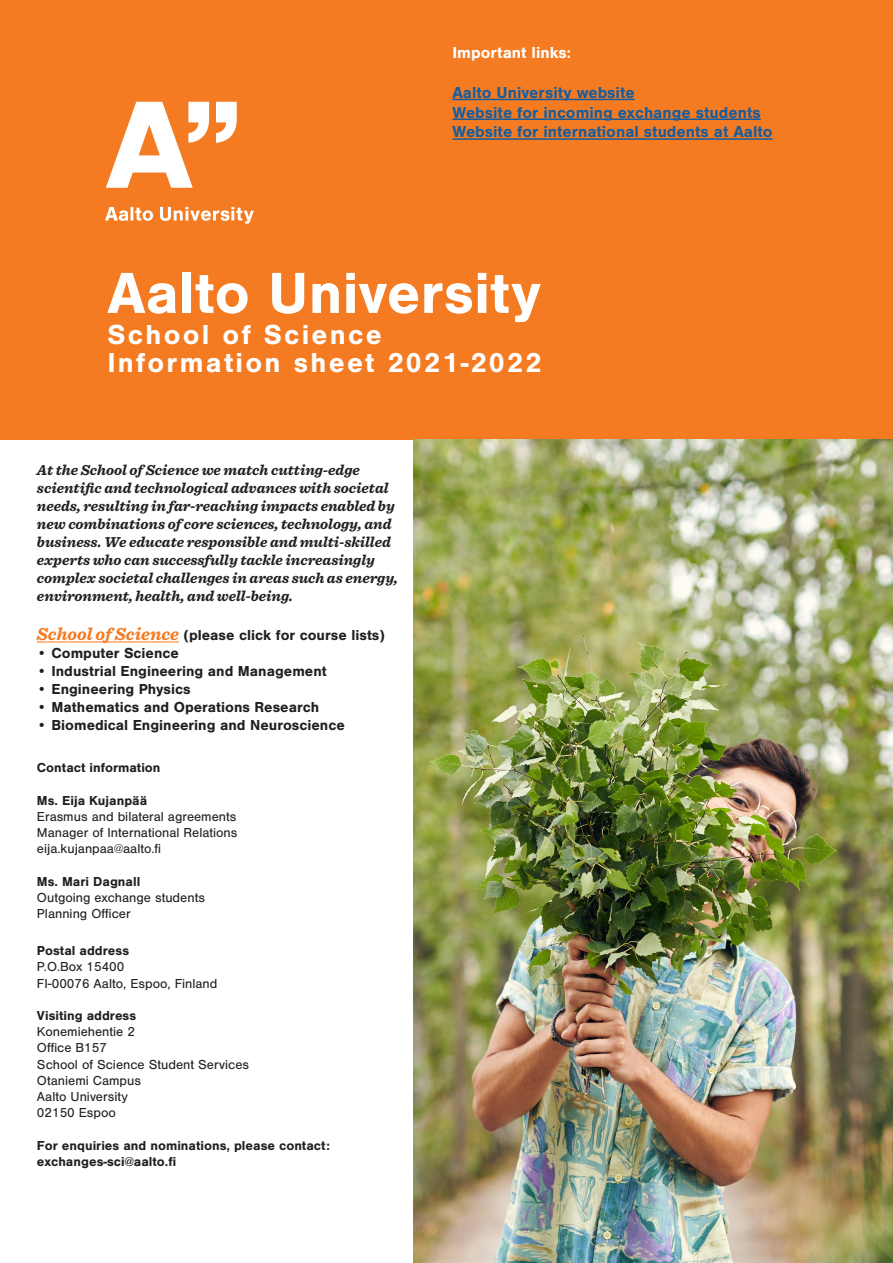
<style>
.page{position:relative;width:893px;height:1263px;background:#fff}
.page>*{position:absolute;margin:0;border:0;box-sizing:border-box;transform-origin:0 0}
.t1{font:700 60px "Nimbus San";color:#fff}
.t2{font:700 28.5px "Nimbus San";letter-spacing:.08em;color:#fff}
.t3{font:700 16.5px "Nimbus San";color:#175d9e}
.t4{font:700 16.5px "Nimbus San";color:#fff}
.t5{font:italic 700 15px/18px "Sentinel";color:#231f20}
.t6{font:700 15px "Nimbus San";color:#231f20}
.t7{font:13.5px "Nimbus San";color:#231f20}
.t8{font:700 13.5px "Nimbus San";color:#231f20}
.s1{font-family:"Sentinel";font-style:italic;font-size:18px;color:#f47b21}
</style>
<div class="page">
<div style="left:0;top:0;width:893px;height:439px;background:#f47b21"></div>
<img style="left:414px;top:439px;width:479px;height:824px">
<hr style="left:37px;top:641px;width:142px;height:1px;background:#f47b21">
<hr style="left:452px;top:99px;width:183px;height:1px;background:#175d9e">
<hr style="left:452px;top:118px;width:309px;height:2px;background:#175d9e">
<hr style="left:452px;top:138px;width:320px;height:2px;background:#175d9e">
<svg style="left:105px;top:207px;width:149px;height:17px"></svg>
<svg style="left:216px;top:102px;width:21px;height:41px"></svg>
<svg style="left:106px;top:102px;width:103px;height:86px"></svg>
<p class="t4" style="left:452px;top:43px;width:120px">Important links:</p>
<p class="t3" style="left:452px;top:83px;width:184px">Aalto University website</p>
<p class="t3" style="left:452px;top:103px;width:310px">Website for incoming exchange students</p>
<p class="t3" style="left:452px;top:123px;width:322px">Website for international students at Aalto</p>
<p class="t1" style="left:107px;top:259px;width:435px">Aalto University</p>
<p class="t2" style="left:107px;top:318px;width:276px">School of Science</p>
<p class="t2" style="left:107px;top:347px;width:436px">Information sheet 2021-2022</p>
<p class="t5" style="left:37px;top:460px;width:362px">At the School of Science we match cutting-edge scientific and technological advances with societal needs, resulting in far-reaching impacts enabled by new combinations of core sciences, technology, and business. We educate responsible and multi-skilled experts who can successfully tackle increasingly complex societal challenges in areas such as energy, environment, health, and well-being.</p>
<p class="t6" style="left:37px;top:627px;width:350px"><span class="s1">School of Science</span> (please click for course lists)</p>
<p class="t6" style="left:37px;top:645px;width:144px">• Computer Science</p>
<p class="t6" style="left:37px;top:663px;width:291px">• Industrial Engineering and Management</p>
<p class="t6" style="left:37px;top:681px;width:155px">• Engineering Physics</p>
<p class="t6" style="left:37px;top:699px;width:284px">• Mathematics and Operations Research</p>
<p class="t6" style="left:37px;top:717px;width:309px">• Biomedical Engineering and Neuroscience</p>
<p class="t8" style="left:37px;top:760px;width:125px">Contact information</p>
<p class="t8" style="left:37px;top:792px;width:112px">Ms. Eija Kujanpää</p>
<p class="t7" style="left:37px;top:809px;width:201px">Erasmus and bilateral agreements</p>
<p class="t7" style="left:37px;top:825px;width:202px">Manager of International Relations</p>
<p class="t7" style="left:37px;top:841px;width:126px">eija.kujanpaa@aalto.fi</p>
<p class="t8" style="left:37px;top:873px;width:105px">Ms. Mari Dagnall</p>
<p class="t7" style="left:37px;top:890px;width:169px">Outgoing exchange students</p>
<p class="t7" style="left:37px;top:906px;width:95px">Planning Officer</p>
<p class="t8" style="left:37px;top:943px;width:94px">Postal address</p>
<p class="t7" style="left:37px;top:959px;width:89px">P.O.Box 15400</p>
<p class="t7" style="left:37px;top:976px;width:182px">FI-00076 Aalto, Espoo, Finland</p>
<p class="t8" style="left:37px;top:1008px;width:101px">Visiting address</p>
<p class="t7" style="left:37px;top:1024px;width:100px">Konemiehentie 2</p>
<p class="t7" style="left:37px;top:1040px;width:71px">Office B157</p>
<p class="t7" style="left:37px;top:1057px;width:214px">School of Science Student Services</p>
<p class="t7" style="left:37px;top:1073px;width:106px">Otaniemi Campus</p>
<p class="t7" style="left:37px;top:1089px;width:92px">Aalto University</p>
<p class="t7" style="left:37px;top:1105px;width:81px">02150 Espoo</p>
<p class="t8" style="left:37px;top:1137px;width:294px">For enquiries and nominations, please contact:</p>
<p class="t8" style="left:37px;top:1154px;width:141px">exchanges-sci@aalto.fi</p>
</div>
